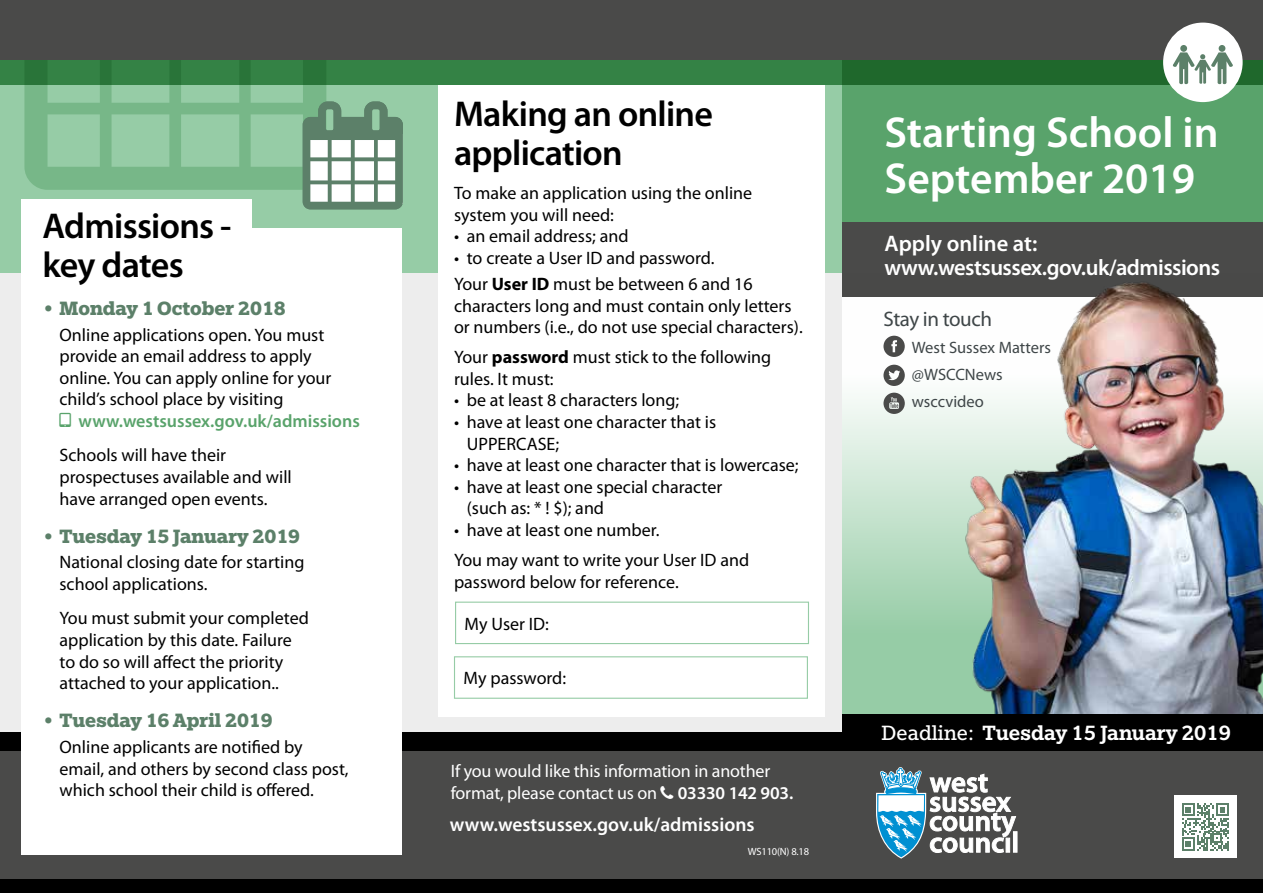
<style>
.page{position:relative;width:1263px;height:893px;background:#fff}
.page>*{position:absolute;margin:0;border:0;box-sizing:border-box;transform-origin:0 0}
.t1{font:600 43.5px/46.5px "Myriad Pro";color:#fff}
.t2{font:600 36px/39px "Myriad Pro";letter-spacing:-.02em;color:#000}
.t3{font:600 22.5px/24.6px "Myriad Pro";letter-spacing:-.025em;color:#fff}
.t4{font:500 22.5px "Egyptian Slate Pro";color:#fff}
.t5{font:700 21px "Egyptian Slate Pro";color:#5c8069}
.t6{font:21px "Myriad Pro";letter-spacing:-.02em;color:#3f4648}
.t7{font:600 19.5px "Myriad Pro";color:#fff}
.t8{font:18px/21.6px "Myriad Pro";color:#000}
.t9{font:18px/21.6px "Myriad Pro";letter-spacing:-.01em;color:#fff}
.t10{font:600 18px "Myriad Pro";color:#59a36b}
.t11{font:16.5px/26.8px "Myriad Pro";color:#3f4648}
.t12{font:10.5px "Myriad Pro";letter-spacing:-.02em;color:#fff}
.s1{font-weight:700}
.s2{font-weight:600}
.s3{font-weight:400}
</style>
<div class="page">
<div style="left:842px;top:60px;width:421px;height:162px;background:#59a36b"></div>
<div style="left:842px;top:222px;width:421px;height:75px;background:#4a4a49"></div>
<svg style="left:842px;top:335px;width:94px;height:379px"></svg>
<div style="left:0;top:272px;width:842px;height:494px;background:#ededed"></div>
<div style="left:0;top:0;width:842px;height:272px;background:#96cca6"></div>
<svg style="left:24px;top:85px;width:302px;height:105px"></svg>
<svg style="left:0;top:60px;width:1263px;height:25px;background:#2d793c"></svg>
<div style="left:0;top:743px;width:1263px;height:150px;background:#4a4a49"></div>
<div style="left:0;top:732px;width:1263px;height:19px;background:#000"></div>
<div style="left:0;top:879px;width:1263px;height:14px;background:#000"></div>
<hr style="left:1013px;top:832px;width:4px;height:20px;background:#fff">
<svg style="left:876px;top:767px;width:140px;height:92px"></svg>
<div style="left:0;top:0;width:1263px;height:60px;background:#4a4a49"></div>
<div style="left:438px;top:85px;width:387px;height:632px;background:#fff"></div>
<div style="left:1163px;top:23px;width:79px;height:79px;background:#fff;border-radius:50%"></div>
<div style="left:1180px;top:45px;width:7px;height:7px;background:#5c8069;border-radius:50%"></div>
<div style="left:1218px;top:45px;width:7px;height:7px;background:#5c8069;border-radius:50%"></div>
<svg style="left:1172px;top:52px;width:61px;height:32px"></svg>
<img style="left:936px;top:283px;width:327px;height:431px">
<div style="left:1174px;top:795px;width:63px;height:63px;background:#fff"></div>
<svg style="left:1182px;top:803px;width:47px;height:47px"></svg>
<div style="left:842px;top:714px;width:421px;height:37px;background:#000"></div>
<div style="left:21px;top:228px;width:381px;height:627px;background:#fff"></div>
<div style="left:21px;top:199px;width:231px;height:46px;background:#fff"></div>
<svg style="left:303px;top:101px;width:100px;height:108px;background:#9db6a5"></svg>
<div style="left:455px;top:602px;width:354px;height:42px;border:1px solid #96cca6"></div>
<div style="left:454px;top:656px;width:354px;height:43px;border:1px solid #96cca6"></div>
<svg style="left:883px;top:336px;width:22px;height:21px"></svg>
<svg style="left:883px;top:365px;width:22px;height:21px"></svg>
<svg style="left:883px;top:393px;width:22px;height:21px"></svg>
<h2 class="t2" style="left:43px;top:205px;width:191px">Admissions - key dates</h2>
<p class="t5" style="left:43px;top:296px;width:245px">• Monday 1 October 2018</p>
<p class="t8" style="left:60px;top:324px;width:273px">Online applications open. You must provide an email address to apply online. You can apply online for your child’s school place by visiting</p>
<p class="t10" style="left:79px;top:410px;width:283px">www.westsussex.gov.uk/admissions</p>
<p class="t8" style="left:60px;top:444px;width:234px">Schools will have their prospectuses available and will have arranged open events.</p>
<p class="t5" style="left:43px;top:524px;width:259px">• Tuesday 15 January 2019</p>
<p class="t8" style="left:60px;top:551px;width:246px">National closing date for starting school applications.</p>
<p class="t8" style="left:60px;top:607px;width:251px">You must submit your completed application by this date. Failure to do so will affect the priority attached to your application..</p>
<p class="t5" style="left:43px;top:709px;width:232px">• Tuesday 16 April 2019</p>
<p class="t8" style="left:60px;top:736px;width:291px">Online applicants are notified by email, and others by second class post, which school their child is offered.</p>
<h2 class="t2" style="left:454px;top:93px;width:260px">Making an online application</h2>
<p class="t8" style="left:454px;top:182px;width:300px">To make an application using the online system you will need:</p>
<p class="t8" style="left:454px;top:225px;width:176px">• an email address; and</p>
<p class="t8" style="left:454px;top:245px;width:300px;line-height:25.8px">• to create a User ID and password.<br>Your <span class="s1">User ID</span> must be between 6 and 16</p>
<p class="t8" style="left:454px;top:294px;width:350px">characters long and must contain only letters or numbers (i.e., do not use special characters).</p>
<p class="t8" style="left:454px;top:346px;width:319px">Your <span class="s1">password</span> must stick to the following rules. It must:</p>
<p class="t8" style="left:454px;top:389px;width:227px">• be at least 8 characters long;</p>
<p class="t8" style="left:467px;top:411px;width:251px;text-indent:-13px">• have at least one character that is<br>UPPERCASE;</p>
<p class="t8" style="left:454px;top:454px;width:346px">• have at least one character that is lowercase;</p>
<p class="t8" style="left:467px;top:476px;width:257px;text-indent:-13px">• have at least one special character (such as: * ! $); and</p>
<p class="t8" style="left:454px;top:515px;width:297px;line-height:30.2px">• have at least one number.<br>You may want to write your User ID and</p>
<p class="t8" style="left:454px;top:571px;width:226px">password below for reference.</p>
<p class="t8" style="left:465px;top:612px;width:86px">My User ID:</p>
<p class="t8" style="left:464px;top:667px;width:104px">My password:</p>
<p class="t9" style="left:451px;top:760px;width:344px">If you would like this information in another format, please contact us on <span class="s2">03330 142 903.</span></p>
<p class="t7" style="left:450px;top:812px;width:306px">www.westsussex.gov.uk/admissions</p>
<p class="t12" style="left:748px;top:845px;width:63px">WS110(N) 8.18</p>
<h1 class="t1" style="left:884px;top:108px;width:335px">Starting School in<br>September 2019</h1>
<p class="t3" style="left:884px;top:230px;width:337px">Apply online at: www.westsussex.gov.uk/admissions</p>
<p class="t6" style="left:883px;top:306px;width:110px">Stay in touch</p>
<p class="t11" style="left:912px;top:334px;width:141px">West Sussex Matters @WSCCNews wsccvideo</p>
<p class="t4" style="left:882px;top:721px;width:351px"><span class="s3">Deadline:</span> Tuesday 15 January 2019</p>
</div>
